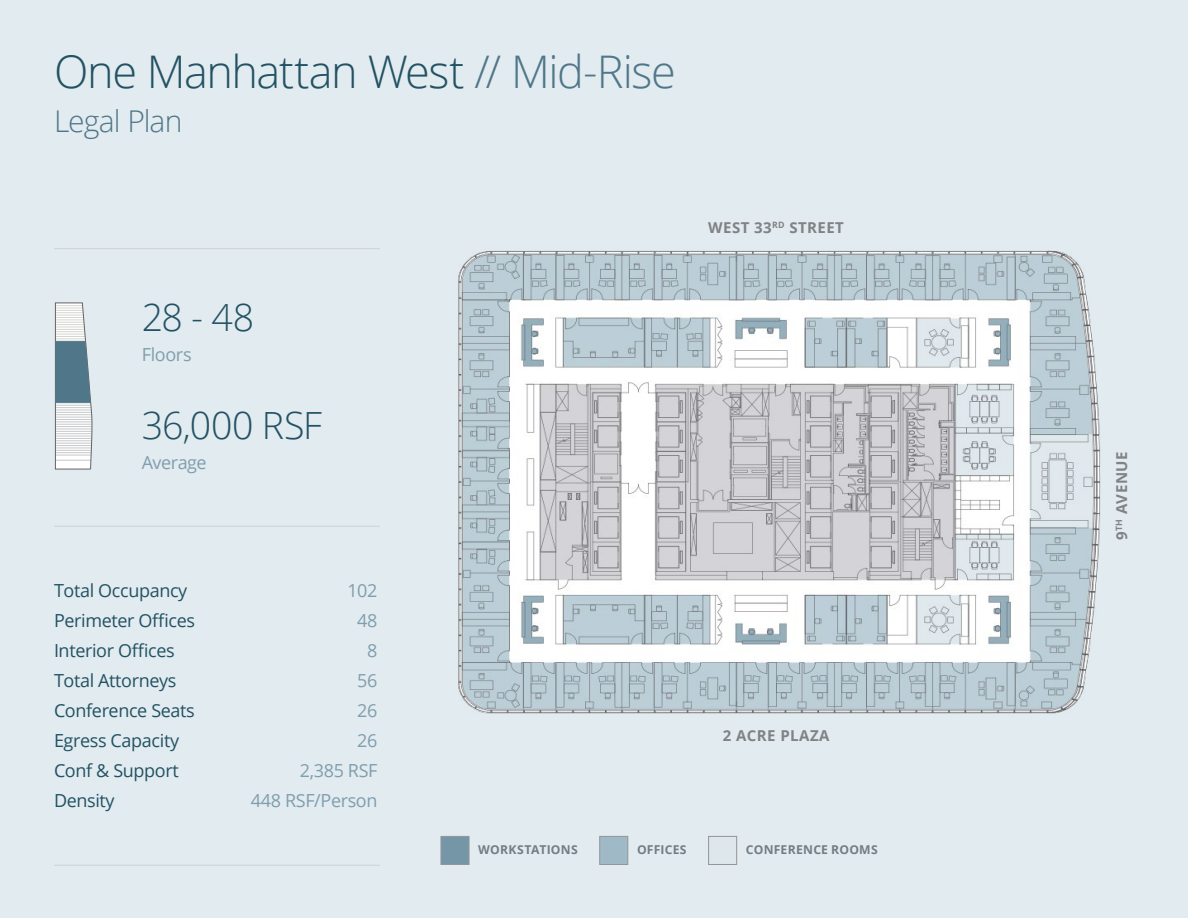
<style>
.page{position:relative;width:1188px;height:918px;background:#e2ebef}
.page>*{position:absolute;margin:0;border:0;box-sizing:border-box;transform-origin:0 0}
.t1{font:300 45px "Open Sans";letter-spacing:-.03em;color:#225264}
.t2{font:300 37.5px "Open Sans";letter-spacing:-.005em;color:#225264}
.t3{font:300 30px "Open Sans";letter-spacing:-.03em;color:#4f7789}
.t4{font:18px "Open Sans";letter-spacing:-.02em;color:#225264}
.t5{font:18px "Open Sans";letter-spacing:-.02em;color:#7f9eae}
.t6{font:700 15px "Open Sans";letter-spacing:.03em;color:#808285}
.t7{font:700 12.15px "Open Sans";letter-spacing:.02em;color:#727d84}
.s1{color:#4f7789}
</style>
<div class="page">
<hr style="left:54px;top:526px;width:326px;height:1px;background:#cdd3d8">
<hr style="left:54px;top:865px;width:326px;height:1px;background:#cdd3d8">
<hr style="left:54px;top:248px;width:326px;height:1px;background:#cdd3d8">
<div style="left:599px;top:836px;width:29px;height:29px;background:#a0b9c6;border:1px solid #939598"></div>
<div style="left:441px;top:836px;width:28px;height:29px;background:#7596a7;border:1px solid #939598"></div>
<div style="left:708px;top:836px;width:29px;height:29px;background:#dde7ec;border:1px solid #939598"></div>
<svg style="left:55px;top:303px;width:37px;height:166px"></svg>
<img style="left:458px;top:250px;width:643px;height:464px">
<h1 class="t1" style="left:54px;top:41px;width:623px">One Manhattan West <span class="s1">// Mid-Rise</span></h1>
<h3 class="t3" style="left:54px;top:100px;width:130px">Legal Plan</h3>
<h2 class="t2" style="left:142px;top:292px;width:114px">28 - 48</h2>
<p class="t5" style="left:142px;top:342px;width:51px">Floors</p>
<h2 class="t2" style="left:142px;top:400px;width:182px">36,000 RSF</h2>
<p class="t5" style="left:142px;top:450px;width:66px">Average</p>
<p class="t6" style="left:708px;top:217px;width:137px">WEST 33<sup>RD</sup> STREET</p>
<p class="t4" style="left:54px;top:578px;width:135px">Total Occupancy</p>
<p class="t5" style="left:347px;top:578px;width:32px">102</p>
<p class="t4" style="left:54px;top:608px;width:143px">Perimeter Offices</p>
<p class="t5" style="left:357px;top:608px;width:22px">48</p>
<p class="t4" style="left:54px;top:638px;width:122px">Interior Offices</p>
<p class="t5" style="left:367px;top:638px;width:12px">8</p>
<p class="t4" style="left:54px;top:668px;width:124px">Total Attorneys</p>
<p class="t5" style="left:357px;top:668px;width:22px">56</p>
<p class="t4" style="left:54px;top:698px;width:142px">Conference Seats</p>
<p class="t5" style="left:357px;top:698px;width:22px">26</p>
<p class="t4" style="left:54px;top:728px;width:127px">Egress Capacity</p>
<p class="t5" style="left:357px;top:728px;width:22px">26</p>
<p class="t4" style="left:54px;top:758px;width:126px">Conf &amp; Support</p>
<p class="t5" style="left:300px;top:758px;width:79px">2,385 RSF</p>
<p class="t4" style="left:54px;top:788px;width:62px">Density</p>
<p class="t5" style="left:251px;top:788px;width:128px">448 RSF/Person</p>
<p class="t6" style="left:723px;top:725px;width:108px">2 ACRE PLAZA</p>
<p class="t7" style="left:478px;top:841px;width:101px">WORKSTATIONS</p>
<p class="t7" style="left:637px;top:841px;width:51px">OFFICES</p>
<p class="t7" style="left:746px;top:841px;width:133px">CONFERENCE ROOMS</p>
<p class="t6" style="left:1111px;top:540px;width:90px;rotate:-90deg">9<sup>TH</sup> AVENUE</p>
</div>
